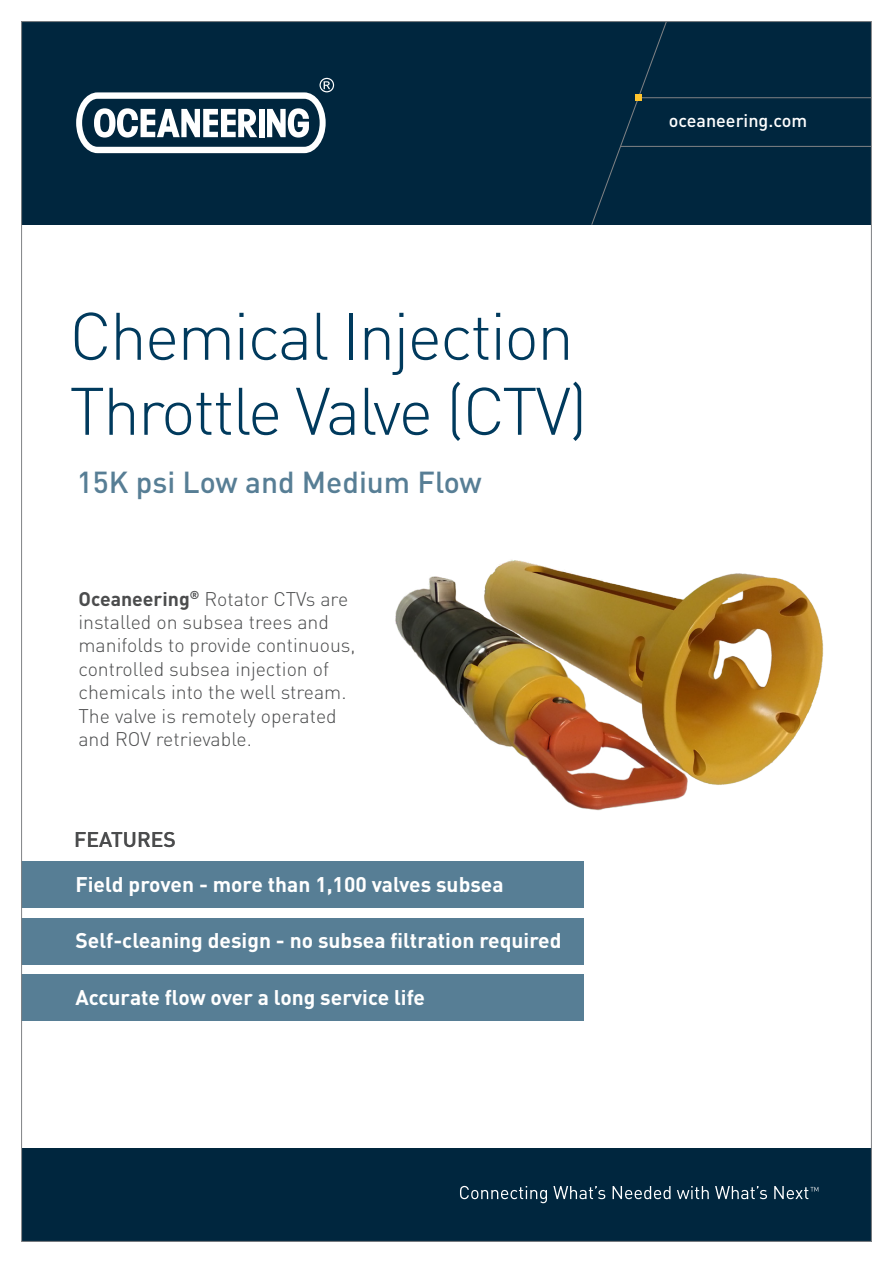
<style>
.page{position:relative;width:893px;height:1263px;background:#fff}
.page>*{position:absolute;margin:0;border:0;box-sizing:border-box;transform-origin:0 0}
.Page_1_-_Heading{font:300 66px "DIN";letter-spacing:-.03em;color:#003a5d}
.Page_1_-_Subheading{font:500 30px "DIN";color:#577e95}
.Side_1_-_Features{font:700 21px "DIN";color:#fff}
.Page_1_-_Features_He{font:500 21px "DIN";color:#4b4c4d}
.Page_1_-_Ingress{font:300 19.5px/23.4px "DIN";color:#4b4c4d}
.Heading_-_Tool{font:500 18px "DIN";color:#fff}
.s1{font-weight:700}
</style>
<div class="page">
<div style="left:22px;top:22px;width:849px;height:203px;background:#00263e"></div>
<div style="left:22px;top:1148px;width:849px;height:93px;background:#00263e"></div>
<svg style="left:76px;top:78px;width:258px;height:75px"></svg>
<div style="left:259px;top:109px;width:6px;height:28px;background:#fff"></div>
<div style="left:22px;top:918px;width:562px;height:47px;background:#577e95"></div>
<div style="left:22px;top:861px;width:562px;height:47px;background:#577e95"></div>
<div style="left:22px;top:974px;width:562px;height:47px;background:#577e95"></div>
<svg style="left:591px;top:23px;width:76px;height:202px"></svg>
<hr style="left:639px;top:97px;width:232px;height:1px;background:#808285">
<hr style="left:621px;top:146px;width:250px;height:1px;background:#808285">
<div style="left:635px;top:95px;width:7px;height:6px;background:#ffc52d"></div>
<svg style="left:460px;top:1186px;width:87px;height:17px"></svg>
<svg style="left:553px;top:1186px;width:52px;height:13px"></svg>
<svg style="left:613px;top:1186px;width:57px;height:13px"></svg>
<svg style="left:677px;top:1186px;width:32px;height:13px"></svg>
<svg style="left:715px;top:1186px;width:52px;height:13px"></svg>
<svg style="left:774px;top:1186px;width:44px;height:13px"></svg>
<img style="left:395px;top:559px;width:429px;height:252px">
<p class="Page_1_-_Heading" style="left:69px;top:293px;width:506px">Chemical Injection</p>
<p class="Page_1_-_Heading" style="left:69px;top:368px;width:520px">Throttle Valve (CTV)</p>
<p class="Page_1_-_Subheading" style="left:77px;top:462px;width:406px">15K psi Low and Medium Flow</p>
<p class="Page_1_-_Ingress" style="left:78px;top:586px;width:279px"><span class="s1">Oceaneering</span><sup>®</sup> Rotator CTVs are installed on subsea trees and manifolds to provide continuous, controlled subsea injection of chemicals into the well stream.<br>The valve is remotely operated and ROV retrievable.</p>
<p class="Page_1_-_Features_He" style="left:74px;top:826px;width:103px">FEATURES</p>
<p class="Side_1_-_Features" style="left:75px;top:870px;width:430px">Field proven - more than 1,100 valves subsea</p>
<p class="Side_1_-_Features" style="left:75px;top:927px;width:488px">Self-cleaning design - no subsea filtration required</p>
<p class="Side_1_-_Features" style="left:75px;top:984px;width:351px">Accurate flow over a long service life</p>
<p class="Heading_-_Tool" style="left:669px;top:109px;width:140px">oceaneering.com</p>
</div>
